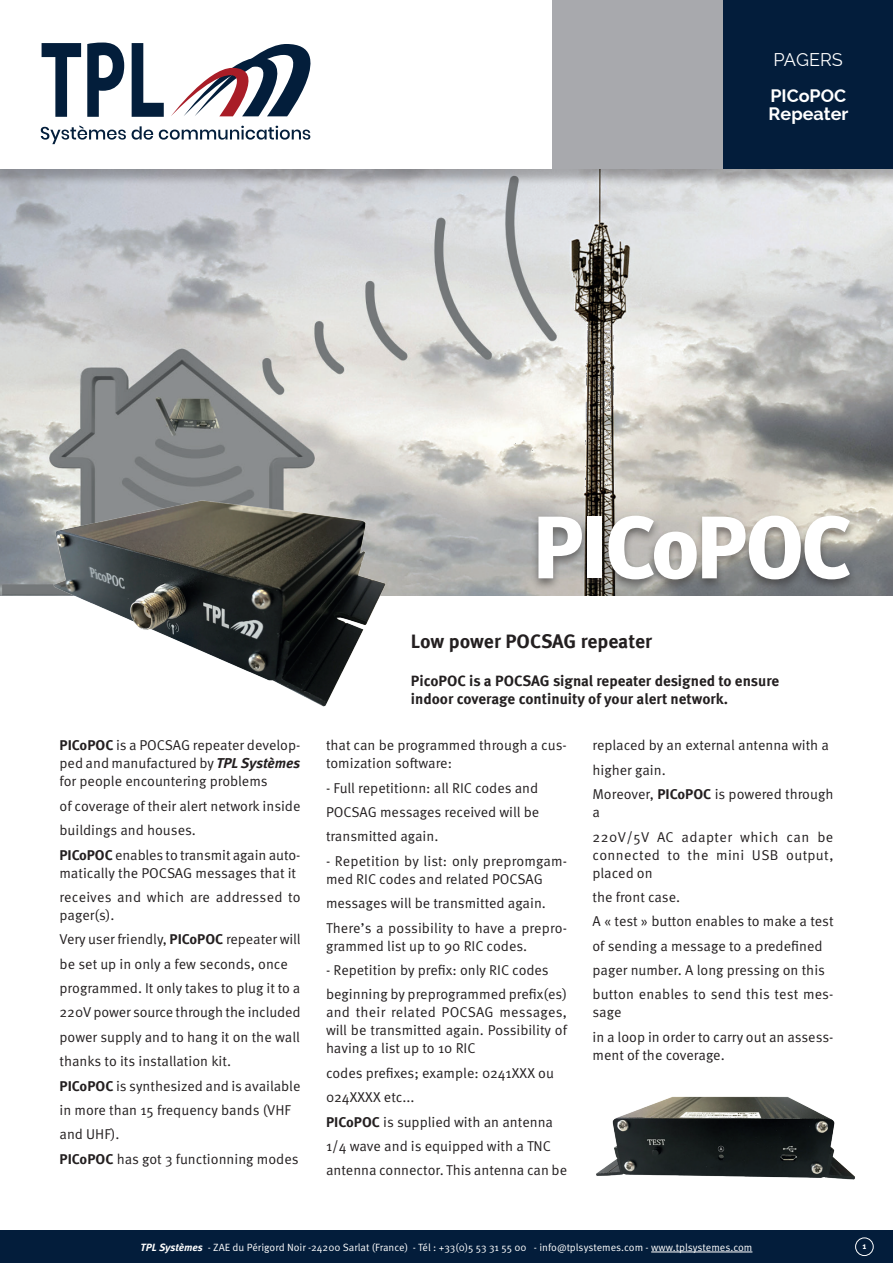
<style>
.page{position:relative;width:893px;height:1263px;background:#fff}
.page>*{position:absolute;margin:0;border:0;box-sizing:border-box;transform-origin:0 0}
.t1{font:700 88.5px "Meta Headline Pro";color:#fff}
.t2{font:700 19.5px "Meta Pro";letter-spacing:-.005em;color:#231f20}
.t3{font:700 18px/18px "Raleway";color:#fff}
.t4{font:18px "Raleway";color:#fff}
.t5{font:700 15px/18px "Meta Pro";color:#231f20}
.t6{font:14.25px/24.5px "Meta Pro Norm";color:#231f20}
.t7{font:14.25px/24.5px "Meta Pro Norm";letter-spacing:.03em;color:#231f20}
.t8{font:10.5px "Meta Pro Norm";color:#fff}
.t9{font:700 9px "Meta Pro";color:#fff}
.s1{font-family:"Meta Pro";font-weight:700}
.s2{font-family:"Meta Pro";font-weight:700;font-style:italic}
</style>
<div class="page">
<img style="left:0;top:186px;width:893px;height:409px">
<div style="left:0;top:0;width:893px;height:186px;background:#231f20;opacity:.3"></div>
<div style="left:0;top:0;width:553px;height:169px;background:#fff"></div>
<div style="left:552px;top:0;width:172px;height:169px;background:#a8a9ad"></div>
<div style="left:724px;top:0;width:169px;height:169px;background:#031d3b"></div>
<div style="left:530px;top:512px;width:327px;height:80px;background:#231f20;opacity:.5"></div>
<svg style="left:171px;top:44px;width:140px;height:72px"></svg>
<svg style="left:42px;top:43px;width:39px;height:74px"></svg>
<svg style="left:87px;top:43px;width:37px;height:74px"></svg>
<svg style="left:132px;top:43px;width:32px;height:74px"></svg>
<svg style="left:41px;top:125px;width:85px;height:19px"></svg>
<svg style="left:132px;top:126px;width:21px;height:14px"></svg>
<svg style="left:159px;top:126px;width:151px;height:14px"></svg>
<div style="left:0;top:1230px;width:893px;height:33px;background:#031d3b"></div>
<hr style="left:651px;top:1251px;width:101px;height:1px;background:#fff">
<div style="left:855px;top:1237px;width:19px;height:19px;border:1px solid #fff;border-radius:50%"></div>
<img style="left:38px;top:468px;width:363px;height:239px">
<img style="left:596px;top:1096px;width:259px;height:84px">
<p class="t4" style="left:773px;top:49px;width:71px">PAGERS</p>
<p class="t3" style="left:768px;top:87px;width:81px">PICoPOC<br>Repeater</p>
<h1 class="t1" style="left:535px;top:478px;width:317px">PICoPOC</h1>
<h2 class="t2" style="left:411px;top:626px;width:243px">Low power POCSAG repeater</h2>
<p class="t6" style="left:60px;top:735px;width:242px;line-height:18px;text-align:justify"><span class="s1">PICoPOC</span> is a POCSAG repeater develop&shy;ped and manufactured by <span class="s2">TPL Systèmes </span>for people encountering problems</p>
<p class="t6" style="left:60px;top:793px;width:242px">of coverage of their alert network inside buildings and houses.<br><span class="s1">PICoPOC</span> enables to transmit again auto-</p>
<p class="t6" style="left:60px;top:859px;width:243px">matically the POCSAG messages that it receives and which are addressed to</p>
<p class="t6" style="left:60px;top:902px;width:243px">pager(s).<br>Very user friendly, <span class="s1">PICoPOC</span> repeater will be set up in only a few seconds, once programmed. It only takes to plug it to a<br>220V power source through the included power supply and to hang it on the wall thanks to its installation kit.<br><span class="s1">PICoPOC</span> is synthesized and is available in more than 15 frequency bands (VHF and UHF).<br><span class="s1">PICoPOC</span> has got 3 functionning modes</p>
<p class="t5" style="left:411px;top:671px;width:370px">PicoPOC is a POCSAG signal repeater designed to ensure indoor coverage continuity of your alert network.</p>
<p class="t6" style="left:326px;top:735px;width:242px;line-height:18px">that can be programmed through a cus&shy;tomization software:</p>
<p class="t6" style="left:326px;top:775px;width:215px;text-align:justify">- Full repetitionn: all RIC codes and POCSAG messages received will be transmitted again.</p>
<p class="t6" style="left:326px;top:851px;width:243px;line-height:18px">- Repetition by list: only prepromgam&shy;med RIC codes and related POCSAG</p>
<p class="t6" style="left:326px;top:890px;width:242px">messages will be transmitted again.<br>There’s a possibility to have a prepro-</p>
<p class="t6" style="left:326px;top:932px;width:203px">grammed list up to 90 RIC codes.</p>
<p class="t6" style="left:326px;top:957px;width:242px">- Repetition by prefix: only RIC codes beginning by preprogrammed prefix(es)</p>
<p class="t6" style="left:326px;top:1002px;width:243px;line-height:18px;text-align:justify">and their related POCSAG messages, will be transmitted again. Possibility of having a list up to 10 RIC</p>
<p class="t6" style="left:326px;top:1060px;width:243px">codes prefixes; example: 0241XXX ou<br>024XXXX etc...<br><span class="s1">PICoPOC</span> is supplied with an antenna<br>1/4 wave and is equipped with a TNC antenna connector. This antenna can be</p>
<p class="t6" style="left:592px;top:732px;width:242px">replaced by an external antenna with a higher gain.<br>Moreover, <span class="s1">PICoPOC</span> is powered through</p>
<p class="t7" style="left:592px;top:799px;width:242px">a<br>220V/5V AC adapter which can be</p>
<p class="t7" style="left:592px;top:845px;width:242px;line-height:18px">connected to the mini USB output, placed on</p>
<p class="t6" style="left:592px;top:884px;width:243px">the front case.<br>A « test » button enables to make a test of sending a message to a predefined pager number. A long pressing on this button enables to send this test mes-</p>
<p class="t6" style="left:592px;top:999px;width:242px">sage<br>in a loop in order to carry out an assess-</p>
<p class="t6" style="left:592px;top:1042px;width:134px">ment of the coverage.</p>
<p class="t8" style="left:141px;top:1239px;width:613px"><span class="s2">TPL Systèmes</span> - ZAE du Périgord Noir -24200 Sarlat (France) - Tél : +33(0)5 53 31 55 00 - info@tplsystemes.com - www.tplsystemes.com</p>
<p class="t9" style="left:862px;top:1239px;width:5px">1</p>
</div>
